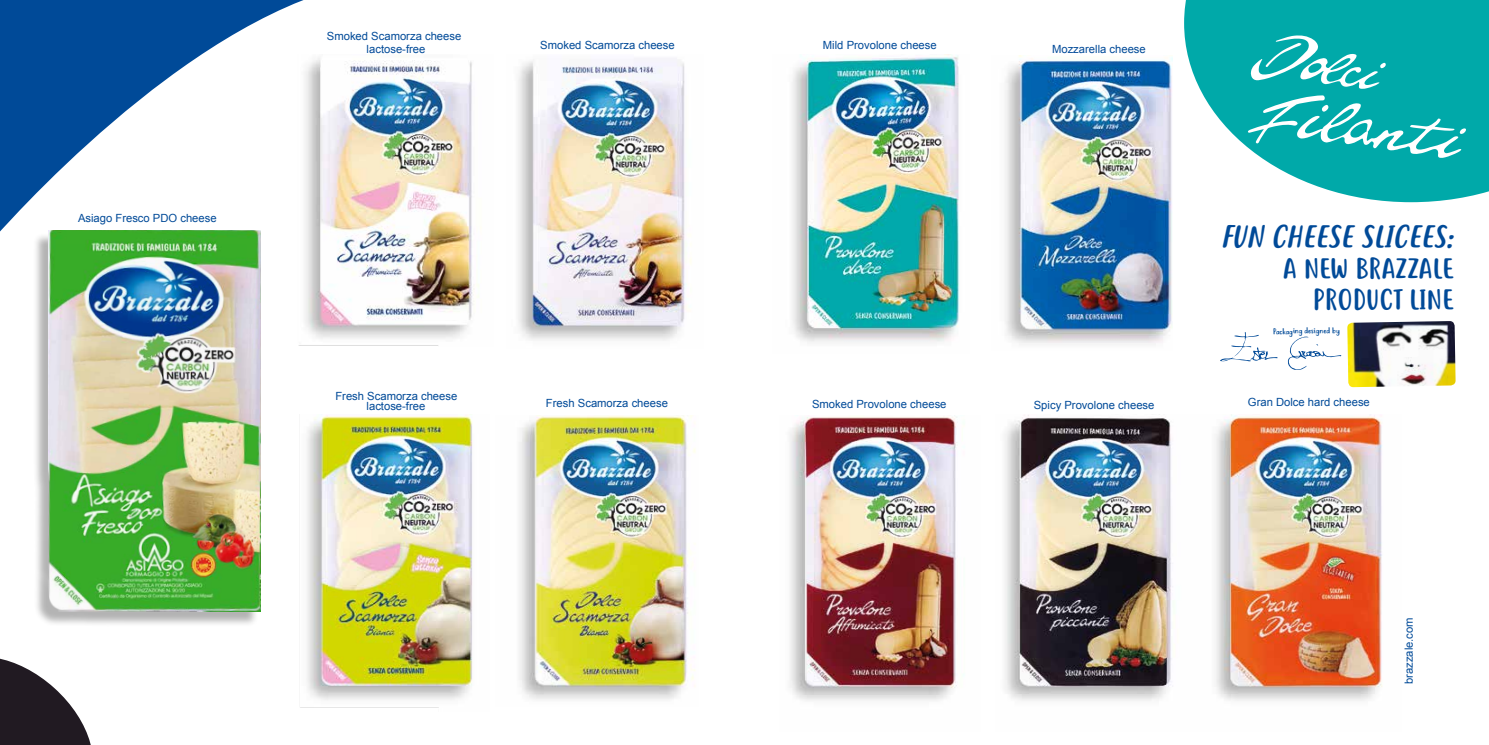
<style>
.page{position:relative;width:1489px;height:745px;background:#fff}
.page>*{position:absolute;margin:0;border:0;box-sizing:border-box;transform-origin:0 0}
.t1{font:italic 30.38px "Justtellmewhat";color:#004a98}
.t2{font:27.5px/31.2px "Justtellmewhat";color:#004a98;text-align:right}
.t3{font:11.25px "Arial";color:#004a98}
.t4{font:7.75px "Justtellmewhat";color:#004a98}
</style>
<div class="page">
<img style="left:298px;top:249px;width:181px;height:97px">
<img style="left:790px;top:415px;width:174px;height:286px">
<img style="left:519px;top:415px;width:177px;height:285px">
<img style="left:258px;top:414px;width:215px;height:294px">
<img style="left:518px;top:58px;width:173px;height:283px">
<img style="left:1005px;top:414px;width:377px;height:287px">
<img style="left:792px;top:55px;width:168px;height:288px">
<img style="left:1005px;top:56px;width:167px;height:288px">
<div style="left:33px;top:232px;width:225px;height:395px;background:#000;opacity:.3"></div>
<img style="left:48px;top:249px;width:212px;height:362px">
<svg style="left:0;top:658px;width:91px;height:86px"></svg>
<svg style="left:0;top:0;width:472px;height:249px"></svg>
<svg style="left:1184px;top:0;width:304px;height:202px;fill:#00a9a9"></svg>
<svg style="left:1249px;top:35px;width:136px;height:54px"></svg>
<svg style="left:1247px;top:95px;width:218px;height:63px;background:#2eb8b8"></svg>
<img style="left:1347px;top:321px;width:108px;height:66px">
<svg style="left:1220px;top:332px;width:58px;height:29px"></svg>
<svg style="left:1287px;top:336px;width:54px;height:34px"></svg>
<p class="t3" style="left:78px;top:210px;width:140px">Asiago Fresco PDO cheese</p>
<p class="t3" style="left:327px;top:29px;width:136px">Smoked Scamorza cheese</p>
<p class="t3" style="left:366px;top:42px;width:60px">lactose-free</p>
<p class="t3" style="left:335px;top:388px;width:123px">Fresh Scamorza cheese</p>
<p class="t3" style="left:366px;top:398px;width:60px">lactose-free</p>
<p class="t3" style="left:540px;top:38px;width:136px">Smoked Scamorza cheese</p>
<p class="t3" style="left:823px;top:38px;width:115px">Mild Provolone cheese</p>
<p class="t3" style="left:1051px;top:42px;width:95px">Mozzarella cheese</p>
<h1 class="t1" style="left:1220px;top:218px;width:234px">FUN CHEESE SLICEES:</h1>
<h2 class="t2" style="left:1282px;top:256px;width:172px">A NEW BRAZZALE<br>PRODUCT LINE</h2>
<p class="t4" style="left:1272px;top:326px;width:68px;rotate:-1deg">Packaging designed by</p>
<p class="t3" style="left:546px;top:395px;width:123px">Fresh Scamorza cheese</p>
<p class="t3" style="left:812px;top:396px;width:136px">Smoked Provolone cheese</p>
<p class="t3" style="left:1033px;top:398px;width:122px">Spicy Provolone cheese</p>
<p class="t3" style="left:1247px;top:394px;width:123px">Gran Dolce hard cheese</p>
<p class="t3" style="left:1401px;top:683px;width:68px;rotate:-90deg">brazzale.com</p>
</div>
